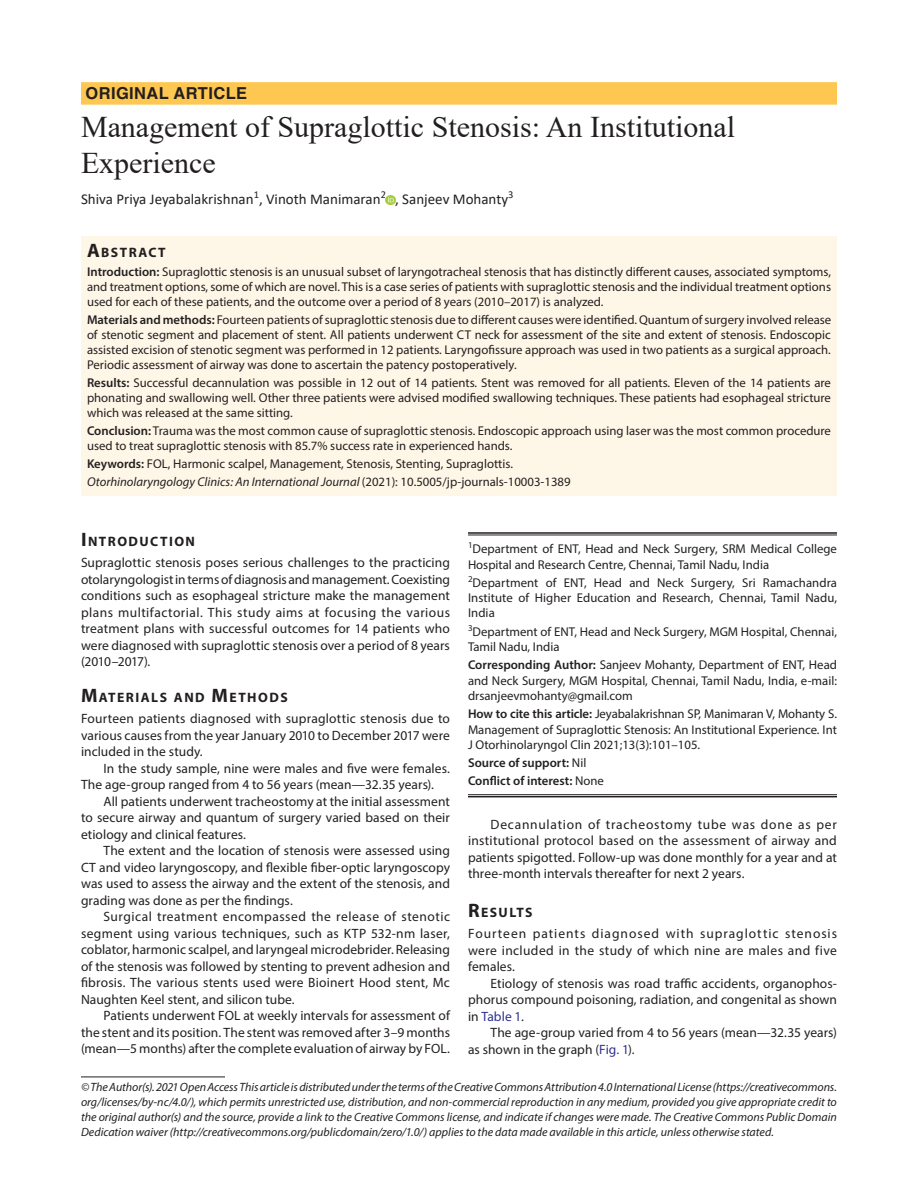
<style>
.page{position:relative;width:918px;height:1188px;background:#fff}
.page>*{position:absolute;margin:0;border:0;box-sizing:border-box;transform-origin:0 0}
.t1{font:30px/36px "Times New Roman";color:#231f20}
.ArticleType{font:700 16.5px "Helvetica LT Std";letter-spacing:.025em;color:#231f20}
.AuthorName{font:15px "Calibri";color:#231f20}
.Head-1{font:700 13.65px "Myriad Pro";letter-spacing:.105em;color:#231f20}
.Head-1-first{font:700 13.65px "Myriad Pro";letter-spacing:.105em;color:#231f20}
.AbstractTitle{font:700 13.65px "Myriad Pro";letter-spacing:.105em;color:#231f20}
.Para-Indent{font:13.5px/16.5px "Myriad Pro";letter-spacing:.005em;color:#231f20;text-align:justify}
.Para-NoIndent{font:13.5px/16.5px "Myriad Pro";letter-spacing:.005em;color:#231f20;text-align:justify}
.Abstract-Para-first{font:12.75px/15px "Myriad Pro";color:#231f20;text-align:justify}
.Affiliation{font:12.75px/15.3px "Myriad Pro";color:#231f20;text-align:justify}
.How_to_Cite{font:12.75px/15.3px "Myriad Pro";color:#231f20;text-align:justify}
.Corresponding_Author{font:12.75px/15.3px "Myriad Pro";color:#231f20;text-align:justify}
.Affiliation-first{font:12.75px/15.3px "Myriad Pro";color:#231f20}
.Journal-DOI{font:italic 12.75px "Myriad Pro";color:#231f20}
.Keywords{font:12.75px "Myriad Pro";color:#231f20}
.COI{font:600 12.75px "Myriad Pro";color:#231f20}
.Source{font:600 12.75px "Myriad Pro";color:#231f20}
.FootNote{font:italic 12px/15px "Myriad Pro";color:#231f20;text-align:justify}
.s1{font-size:19.5px}
.s2{font-weight:600}
.s3{font-style:normal}
.s4{font-weight:400}
.s5{color:#2e3092}
</style>
<div class="page">
<div style="left:81px;top:82px;width:756px;height:23px;background:#fec751"></div>
<div style="left:81px;top:236px;width:756px;height:26px;background:#fef7e7"></div>
<div style="left:81px;top:261px;width:756px;height:55px;background:#fef7e7"></div>
<div style="left:81px;top:309px;width:756px;height:70px;background:#fef7e7"></div>
<div style="left:81px;top:372px;width:756px;height:55px;background:#fef7e7"></div>
<div style="left:81px;top:420px;width:756px;height:40px;background:#fef7e7"></div>
<div style="left:81px;top:453px;width:756px;height:25px;background:#fef7e7"></div>
<div style="left:81px;top:471px;width:756px;height:25px;background:#fef7e7"></div>
<svg style="left:386px;top:195px;width:9px;height:9px"></svg>
<hr style="left:81px;top:1077px;width:144px;height:1px;background:#231f20">
<hr style="left:468px;top:532px;width:369px;height:2px;background:#231f20">
<hr style="left:468px;top:535px;width:369px;height:1px;background:#231f20">
<hr style="left:468px;top:794px;width:369px;height:1px;background:#231f20">
<hr style="left:468px;top:796px;width:369px;height:1px;background:#231f20">
<p class="ArticleType" style="left:86px;top:84px;width:163px">ORIGINAL ARTICLE</p>
<p class="t1" style="left:81px;top:108px;width:656px">Management of Supraglottic Stenosis: An Institutional<br>Experience</p>
<p class="AuthorName" style="left:81px;top:189px;width:434px">Shiva Priya Jeyabalakrishnan<sup>1</sup>, Vinoth Manimaran<sup>2</sup> , Sanjeev Mohanty<sup>3</sup></p>
<p class="AbstractTitle" style="left:87px;top:243px;width:80px"><span class="s1">A</span>BSTRACT</p>
<p class="Abstract-Para-first" style="left:87px;top:264px;width:746px"><span class="s2">Introduction:</span> Supraglottic stenosis is an unusual subset of laryngotracheal stenosis that has distinctly different causes, associated symptoms, and treatment options, some of which are novel. This is a case series of patients with supraglottic stenosis and the individual treatment options used for each of these patients, and the outcome over a period of 8 years (2010–2017) is analyzed.</p>
<p class="Abstract-Para-first" style="left:87px;top:312px;width:746px"><span class="s2">Materials and methods:</span> Fourteen patients of supraglottic stenosis due to different causes were identified. Quantum of surgery involved release of stenotic segment and placement of stent. All patients underwent CT neck for assessment of the site and extent of stenosis. Endoscopic assisted excision of stenotic segment was performed in 12 patients. Laryngofissure approach was used in two patients as a surgical approach.<br>Periodic assessment of airway was done to ascertain the patency postoperatively.</p>
<p class="Abstract-Para-first" style="left:87px;top:375px;width:746px"><span class="s2">Results:</span> Successful decannulation was possible in 12 out of 14 patients. Stent was removed for all patients. Eleven of the 14 patients are phonating and swallowing well. Other three patients were advised modified swallowing techniques. These patients had esophageal stricture which was released at the same sitting.</p>
<p class="Abstract-Para-first" style="left:87px;top:423px;width:746px"><span class="s2">Conclusion:</span> Trauma was the most common cause of supraglottic stenosis. Endoscopic approach using laser was the most common procedure used to treat supraglottic stenosis with 85.7% success rate in experienced hands.</p>
<p class="Keywords" style="left:87px;top:456px;width:427px"><span class="s2">Keywords:</span> FOL, Harmonic scalpel, Management, Stenosis, Stenting, Supraglottis.</p>
<p class="Journal-DOI" style="left:87px;top:474px;width:485px">Otorhinolaryngology Clinics: An International Journal <span class="s3">(2021): 10.5005/jp-journals-10003-1389</span></p>
<p class="Head-1-first" style="left:81px;top:533px;width:116px"><span class="s1">I</span>NTRODUCTION</p>
<p class="Para-NoIndent" style="left:81px;top:554px;width:371px">Supraglottic stenosis poses serious challenges to the practicing otolaryngologist in terms of diagnosis and management. Coexisting conditions such as esophageal stricture make the management plans multifactorial. This study aims at focusing the various treatment plans with successful outcomes for 14 patients who were diagnosed with supraglottic stenosis over a period of 8 years (2010–2017).</p>
<p class="Head-1" style="left:81px;top:689px;width:208px"><span class="s1">M</span>ATERIALS AND <span class="s1">M</span>ETHODS</p>
<p class="Para-NoIndent" style="left:81px;top:710px;width:371px">Fourteen patients diagnosed with supraglottic stenosis due to various causes from the year January 2010 to December 2017 were included in the study.</p>
<p class="Para-Indent" style="left:81px;top:760px;width:371px;text-indent:22px">In the study sample, nine were males and five were females.<br>The age-group ranged from 4 to 56 years (mean—32.35 years).</p>
<p class="Para-Indent" style="left:81px;top:793px;width:371px;text-indent:22px">All patients underwent tracheostomy at the initial assessment to secure airway and quantum of surgery varied based on their etiology and clinical features.</p>
<p class="Para-Indent" style="left:81px;top:842px;width:371px;text-indent:22px">The extent and the location of stenosis were assessed using CT and video laryngoscopy, and flexible fiber-optic laryngoscopy was used to assess the airway and the extent of the stenosis, and grading was done as per the findings.</p>
<p class="Para-Indent" style="left:81px;top:908px;width:371px;text-indent:22px">Surgical treatment encompassed the release of stenotic segment using various techniques, such as KTP 532-nm laser, coblator, harmonic scalpel, and laryngeal microdebrider. Releasing of the stenosis was followed by stenting to prevent adhesion and fibrosis. The various stents used were Bioinert Hood stent, Mc Naughten Keel stent, and silicon tube.</p>
<p class="Para-Indent" style="left:81px;top:1007px;width:371px;text-indent:22px">Patients underwent FOL at weekly intervals for assessment of the stent and its position. The stent was removed after 3–9 months (mean—5 months) after the complete evaluation of airway by FOL.</p>
<p class="FootNote" style="left:81px;top:1079px;width:758px">© The Author(s). 2021 Open Access This article is distributed under the terms of the Creative Commons Attribution 4.0 International License (https://creativecommons. org/licenses/by-nc/4.0/), which permits unrestricted use, distribution, and non-commercial reproduction in any medium, provided you give appropriate credit to the original author(s) and the source, provide a link to the Creative Commons license, and indicate if changes were made. The Creative Commons Public Domain Dedication waiver (http://creativecommons.org/publicdomain/zero/1.0/) applies to the data made available in this article, unless otherwise stated.</p>
<p class="Affiliation-first" style="left:468px;top:541px;width:371px"><sup>1</sup>Department of ENT, Head and Neck Surgery, SRM Medical College<br>Hospital and Research Centre, Chennai, Tamil Nadu, India</p>
<p class="Affiliation" style="left:468px;top:575px;width:371px"><sup>2</sup>Department of ENT, Head and Neck Surgery, Sri Ramachandra Institute of Higher Education and Research, Chennai, Tamil Nadu, India</p>
<p class="Affiliation" style="left:468px;top:624px;width:371px"><sup>3</sup>Department of ENT, Head and Neck Surgery, MGM Hospital, Chennai,<br>Tamil Nadu, India</p>
<p class="Corresponding_Author" style="left:468px;top:657px;width:371px"><span class="s2">Corresponding Author:</span> Sanjeev Mohanty, Department of ENT, Head and Neck Surgery, MGM Hospital, Chennai, Tamil Nadu, India, e-mail: drsanjeevmohanty@gmail.com</p>
<p class="How_to_Cite" style="left:468px;top:706px;width:371px"><span class="s2">How to cite this article:</span> Jeyabalakrishnan SP, Manimaran V, Mohanty S.<br>Management of Supraglottic Stenosis: An Institutional Experience. Int J Otorhinolaryngol Clin 2021;13(3):101–105.</p>
<p class="Source" style="left:468px;top:755px;width:120px">Source of support: <span class="s4">Nil</span></p>
<p class="COI" style="left:468px;top:773px;width:137px">Conflict of interest: <span class="s4">None</span></p>
<p class="Para-Indent" style="left:468px;top:816px;width:370px;text-indent:22px">Decannulation of tracheostomy tube was done as per institutional protocol based on the assessment of airway and patients spigotted. Follow-up was done monthly for a year and at three-month intervals thereafter for next 2 years.</p>
<p class="Head-1" style="left:468px;top:904px;width:66px"><span class="s1">R</span>ESULTS</p>
<p class="Para-NoIndent" style="left:468px;top:925px;width:371px">Fourteen patients diagnosed with supraglottic stenosis were included in the study of which nine are males and five females.</p>
<p class="Para-Indent" style="left:468px;top:975px;width:370px;text-indent:22px">Etiology of stenosis was road traffic accidents, organophos&shy;phorus compound poisoning, radiation, and congenital as shown in <span class="s5">Table 1</span>.</p>
<p class="Para-Indent" style="left:468px;top:1024px;width:371px;text-indent:22px">The age-group varied from 4 to 56 years (mean—32.35 years) as shown in the graph (<span class="s5">Fig. 1</span>).</p>
</div>
